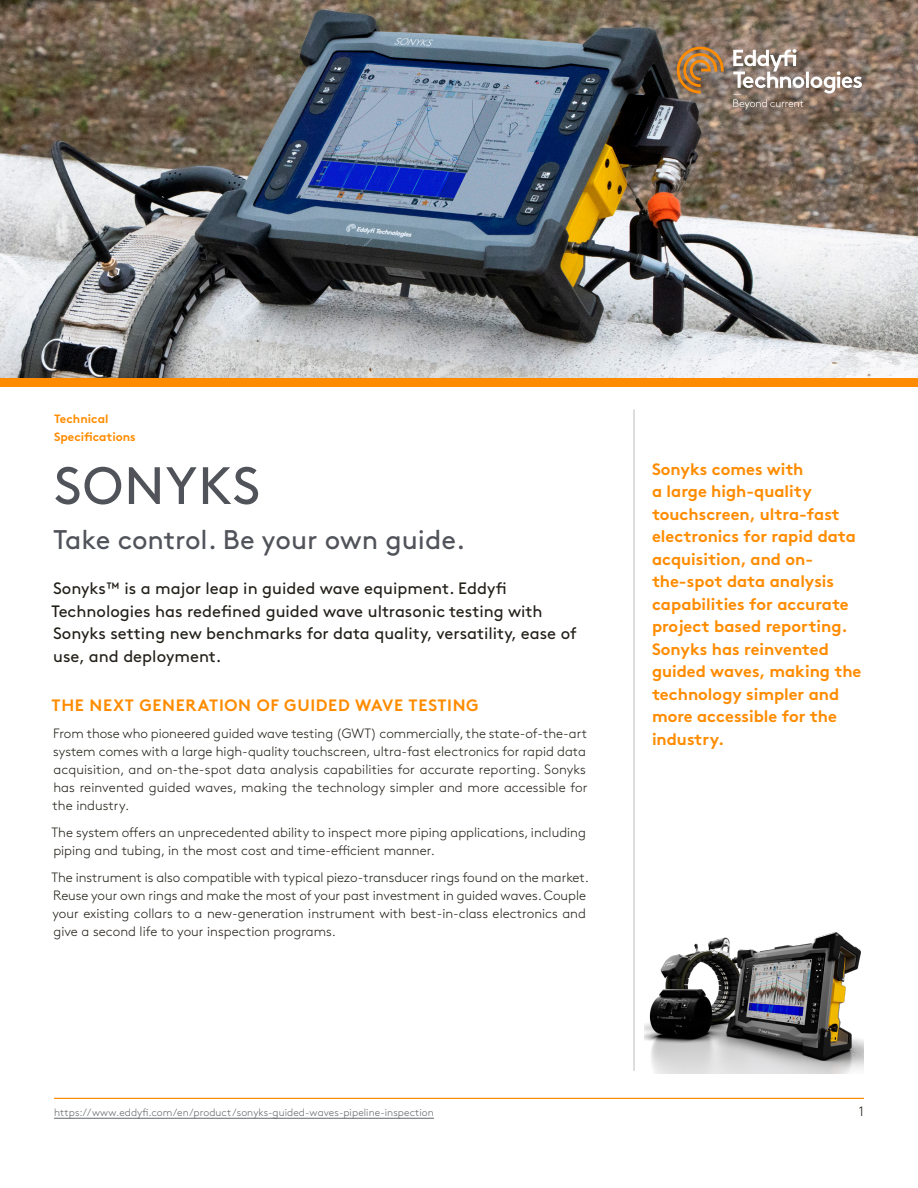
<style>
.page{position:relative;width:918px;height:1188px;background:#fff}
.page>*{position:absolute;margin:0;border:0;box-sizing:border-box;transform-origin:0 0}
.t1{font:52.5px "Brown Std";letter-spacing:.02em;color:#50535a}
.t2{font:27px "Brown Std";color:#50535a}
.t3{font:700 16.5px/22.5px "Brown Std";color:#ff8c00}
.t4{font:16.5px/22.5px "Brown Std";color:#232019}
.t5{font:700 16.5px "Brown Std";letter-spacing:.04em;color:#ff8c00}
.t6{font:300 13.5px/18px "Brown Std";color:#232019}
.t7{font:700 12px/18px "Brown Std";color:#ff8c00}
.t8{font:300 10.5px "Brown Std";letter-spacing:.005em;color:#62666b}
</style>
<div class="page">
<img style="left:0;top:0;width:918px;height:378px">
<hr style="left:54px;top:1118px;width:380px;height:1px;background:#62666b">
<hr style="left:54px;top:1098px;width:810px;height:1px;background:#ff8c00">
<img style="left:644px;top:932px;width:220px;height:141px">
<div style="left:0;top:378px;width:918px;height:9px;background:#ff8c00"></div>
<svg style="left:677px;top:47px;width:47px;height:47px"></svg>
<svg style="left:733px;top:49px;width:129px;height:61px"></svg>
<hr style="left:634px;top:410px;width:1px;height:661px;background:#bcbdbd">
<p class="t7" style="left:54px;top:410px;width:83px">Technical<br>Specifications</p>
<h1 class="t1" style="left:54px;top:455px;width:208px">SONYKS</h1>
<h2 class="t2" style="left:53px;top:524px;width:413px">Take control. Be your own guide.</h2>
<p class="t4" style="left:51px;top:577px;width:527px">Sonyks™ is a major leap in guided wave equipment. Eddyfi Technologies has redefined guided wave ultrasonic testing with Sonyks setting new benchmarks for data quality, versatility, ease of use, and deployment.</p>
<p class="t5" style="left:52px;top:695px;width:429px">THE NEXT GENERATION OF GUIDED WAVE TESTING</p>
<p class="t6" style="left:53px;top:725px;width:537px">From those who pioneered guided wave testing (GWT) commercially, the state-of-the-art system comes with a large high-quality touchscreen, ultra-fast electronics for rapid data acquisition, and on-the-spot data analysis capabilities for accurate reporting. Sonyks has reinvented guided waves, making the technology simpler and more accessible for the industry.</p>
<p class="t6" style="left:52px;top:824px;width:536px">The system offers an unprecedented ability to inspect more piping applications, including piping and tubing, in the most cost and time-efficient manner.</p>
<p class="t6" style="left:52px;top:869px;width:539px">The instrument is also compatible with typical piezo-transducer rings found on the market.<br>Reuse your own rings and make the most of your past investment in guided waves. Couple your existing collars to a new-generation instrument with best-in-class electronics and give a second life to your inspection programs.</p>
<p class="t3" style="left:652px;top:458px;width:211px">Sonyks comes with<br>a large high-quality touchscreen, ultra-fast electronics for rapid data acquisition, and on&shy;the-spot data analysis capabilities for accurate project based reporting.<br>Sonyks has reinvented guided waves, making the technology simpler and more accessible for the industry.</p>
<p class="t8" style="left:54px;top:1106px;width:381px">https://www.eddyfi.com/en/product/sonyks-guided-waves-pipeline-inspection</p>
<p class="t6" style="left:859px;top:1103px;width:7px">1</p>
</div>
